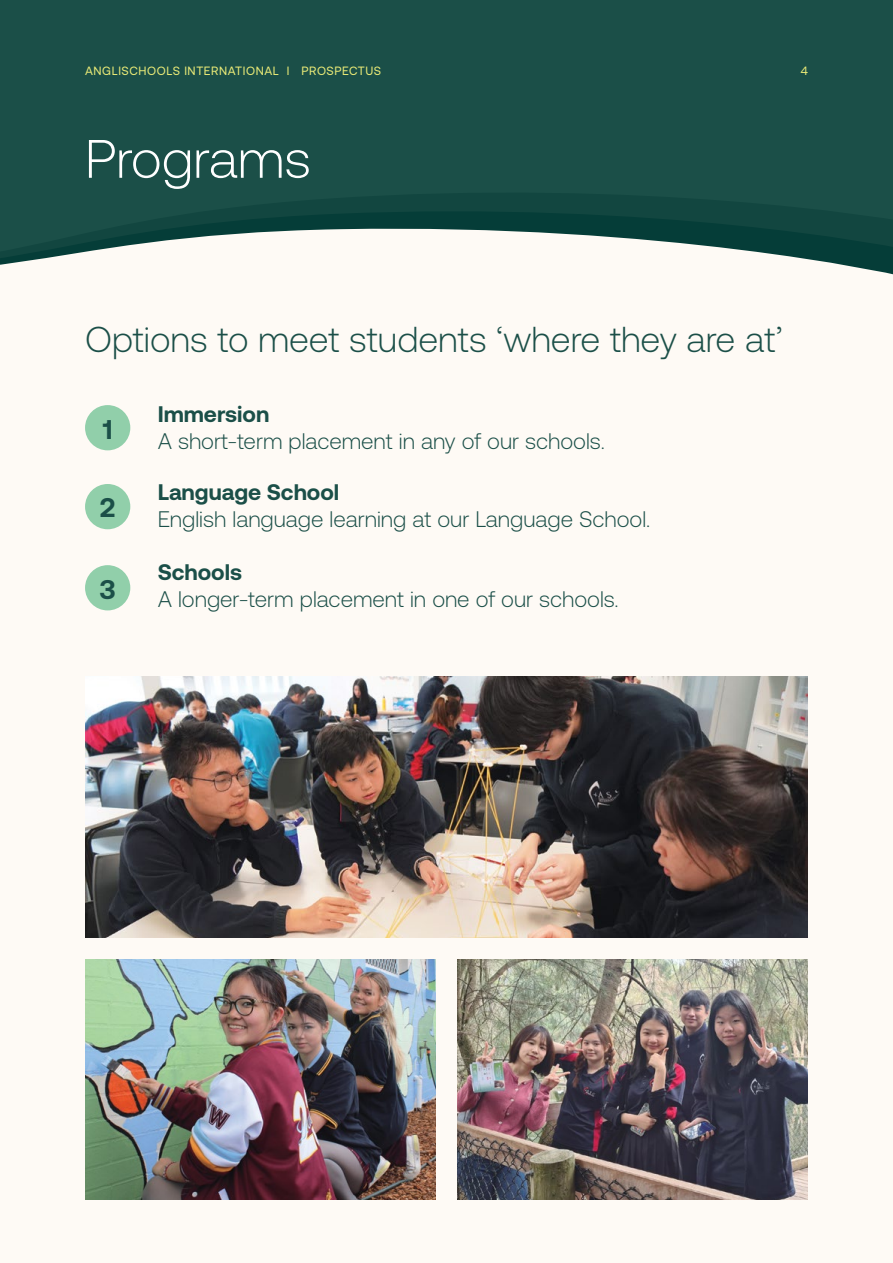
<style>
.page{position:relative;width:893px;height:1263px;background:#fefaf5}
.page>*{position:absolute;margin:0;border:0;box-sizing:border-box;transform-origin:0 0}
.t1{font:300 54px "Aeonik";color:#fff}
.t2{font:300 36px "Aeonik";color:#1b4f48}
.t3{font:700 27px "Aeonik";color:#1b4f48}
.t4{font:300 22.5px "Aeonik";color:#1b4f48}
.t5{font:700 22.5px "Aeonik";color:#1b4f48}
.t6{font:12px "Aeonik";letter-spacing:.05em;color:#ebeb77}
</style>
<div class="page">
<svg style="left:0;top:52px;width:893px;height:223px;background:#39665f"></svg>
<div style="left:0;top:0;width:893px;height:52px;background:#1b4f48"></div>
<div style="left:85px;top:405px;width:45px;height:45px;background:#91cfaa;border-radius:50%"></div>
<div style="left:85px;top:484px;width:45px;height:45px;background:#91cfaa;border-radius:50%"></div>
<div style="left:85px;top:565px;width:45px;height:45px;background:#91cfaa;border-radius:50%"></div>
<img style="left:85px;top:676px;width:723px;height:262px">
<img style="left:85px;top:959px;width:351px;height:240px">
<img style="left:457px;top:959px;width:351px;height:240px">
<p class="t6" style="left:85px;top:64px;width:298px">ANGLISCHOOLS INTERNATIONAL | PROSPECTUS</p>
<p class="t6" style="left:801px;top:64px;width:9px">4</p>
<h1 class="t1" style="left:85px;top:129px;width:227px">Programs</h1>
<h2 class="t2" style="left:85px;top:320px;width:699px">Options to meet students ‘where they are at’</h2>
<p class="t3" style="left:103px;top:414px;width:11px">1</p>
<p class="t3" style="left:100px;top:493px;width:17px">2</p>
<p class="t3" style="left:100px;top:574px;width:17px">3</p>
<p class="t5" style="left:158px;top:401px;width:113px">Immersion</p>
<p class="t4" style="left:158px;top:428px;width:449px">A short-term placement in any of our schools.</p>
<p class="t5" style="left:158px;top:480px;width:183px">Language School</p>
<p class="t4" style="left:158px;top:507px;width:494px">English language learning at our Language School.</p>
<p class="t5" style="left:158px;top:559px;width:86px">Schools</p>
<p class="t4" style="left:158px;top:587px;width:463px">A longer-term placement in one of our schools.</p>
</div>
